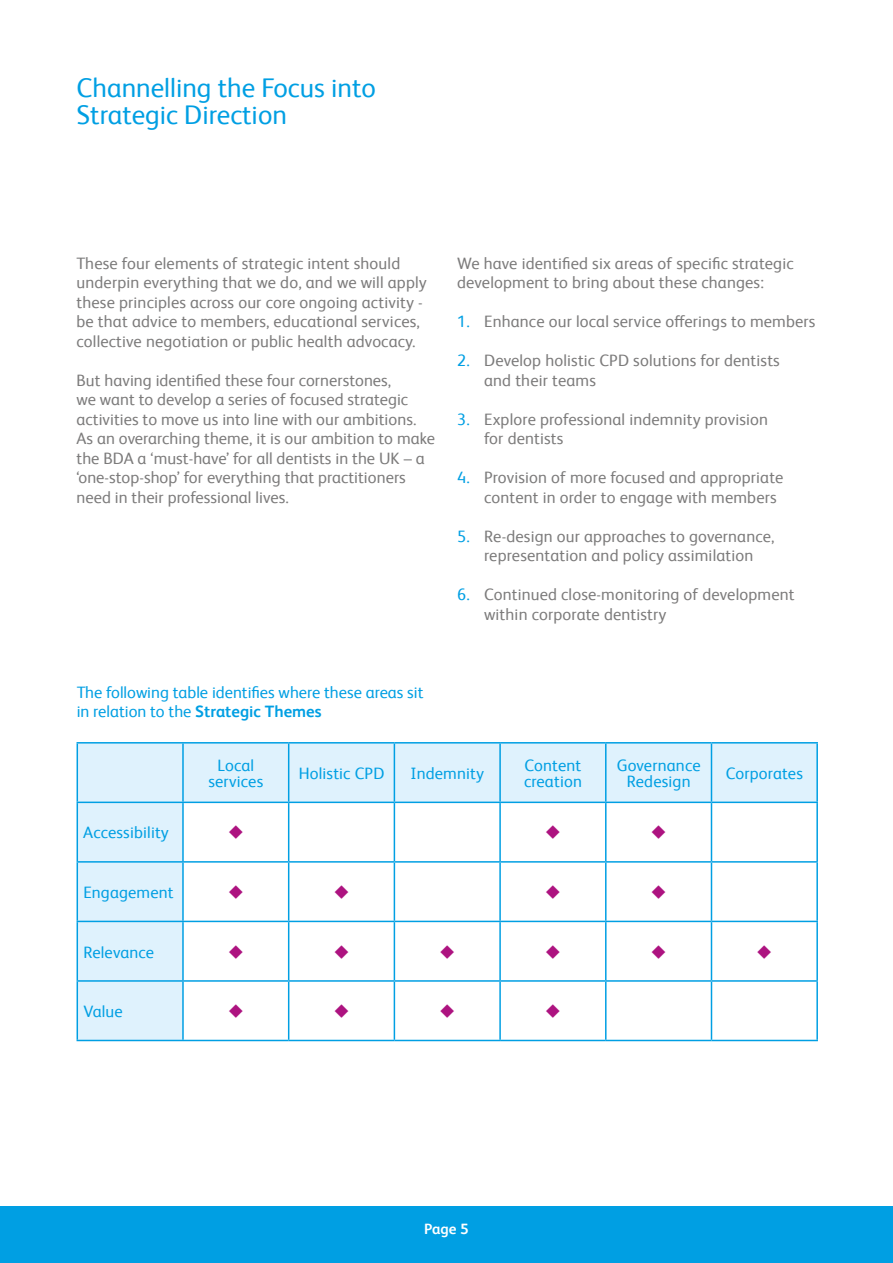
<style>
.page{position:relative;width:893px;height:1263px;background:#fff}
.page>*{position:absolute;margin:0;border:0;box-sizing:border-box;transform-origin:0 0}
.t1{font:27px/27px "FS Albert Pro";color:#009fe3}
.t2{font:16.5px/19.5px "FS Albert Pro";letter-spacing:.01em;color:#7c7b7b}
.t3{font:16.5px/16.5px "FS Albert Pro";letter-spacing:.01em;color:#009fe3;text-align:center}
.t4{font:700 15px "FS Albert Pro";color:#fff}
.s1{color:#009fe3}
.s2{font-weight:700}
</style>
<div class="page">
<div style="left:0;top:1206px;width:893px;height:57px;background:#009fe3"></div>
<svg style="left:78px;top:743px;width:738px;height:297px"></svg>
<hr style="left:77px;top:742px;width:106px;height:1px;background:#009fe3">
<hr style="left:77px;top:743px;width:1px;height:58px;background:#009fe3">
<hr style="left:183px;top:742px;width:106px;height:1px;background:#009fe3">
<hr style="left:182px;top:743px;width:2px;height:58px;background:#009fe3">
<hr style="left:289px;top:742px;width:105px;height:1px;background:#009fe3">
<hr style="left:288px;top:743px;width:1px;height:58px;background:#009fe3">
<hr style="left:394px;top:742px;width:106px;height:1px;background:#009fe3">
<hr style="left:394px;top:743px;width:1px;height:58px;background:#009fe3">
<hr style="left:500px;top:742px;width:106px;height:1px;background:#009fe3">
<hr style="left:499px;top:743px;width:2px;height:58px;background:#009fe3">
<hr style="left:606px;top:742px;width:105px;height:1px;background:#009fe3">
<hr style="left:605px;top:743px;width:1px;height:58px;background:#009fe3">
<hr style="left:711px;top:742px;width:107px;height:1px;background:#009fe3">
<hr style="left:711px;top:743px;width:1px;height:58px;background:#009fe3">
<hr style="left:816px;top:743px;width:2px;height:58px;background:#009fe3">
<hr style="left:77px;top:801px;width:106px;height:2px;background:#009fe3">
<hr style="left:77px;top:803px;width:1px;height:58px;background:#009fe3">
<hr style="left:183px;top:801px;width:106px;height:2px;background:#009fe3">
<hr style="left:182px;top:803px;width:2px;height:58px;background:#009fe3">
<hr style="left:289px;top:801px;width:105px;height:2px;background:#009fe3">
<hr style="left:288px;top:803px;width:1px;height:58px;background:#009fe3">
<hr style="left:394px;top:801px;width:106px;height:2px;background:#009fe3">
<hr style="left:394px;top:803px;width:1px;height:58px;background:#009fe3">
<hr style="left:500px;top:801px;width:106px;height:2px;background:#009fe3">
<hr style="left:499px;top:803px;width:2px;height:58px;background:#009fe3">
<hr style="left:606px;top:801px;width:105px;height:2px;background:#009fe3">
<hr style="left:605px;top:803px;width:1px;height:58px;background:#009fe3">
<hr style="left:711px;top:801px;width:107px;height:2px;background:#009fe3">
<hr style="left:711px;top:803px;width:1px;height:58px;background:#009fe3">
<hr style="left:816px;top:803px;width:2px;height:58px;background:#009fe3">
<hr style="left:77px;top:861px;width:106px;height:2px;background:#009fe3">
<hr style="left:77px;top:863px;width:1px;height:58px;background:#009fe3">
<hr style="left:183px;top:861px;width:106px;height:2px;background:#009fe3">
<hr style="left:182px;top:863px;width:2px;height:58px;background:#009fe3">
<hr style="left:289px;top:861px;width:105px;height:2px;background:#009fe3">
<hr style="left:288px;top:863px;width:1px;height:58px;background:#009fe3">
<hr style="left:394px;top:861px;width:106px;height:2px;background:#009fe3">
<hr style="left:394px;top:863px;width:1px;height:58px;background:#009fe3">
<hr style="left:500px;top:861px;width:106px;height:2px;background:#009fe3">
<hr style="left:499px;top:863px;width:2px;height:58px;background:#009fe3">
<hr style="left:606px;top:861px;width:105px;height:2px;background:#009fe3">
<hr style="left:605px;top:863px;width:1px;height:58px;background:#009fe3">
<hr style="left:711px;top:861px;width:107px;height:2px;background:#009fe3">
<hr style="left:711px;top:863px;width:1px;height:58px;background:#009fe3">
<hr style="left:816px;top:863px;width:2px;height:58px;background:#009fe3">
<hr style="left:77px;top:921px;width:106px;height:1px;background:#009fe3">
<hr style="left:77px;top:922px;width:1px;height:58px;background:#009fe3">
<hr style="left:183px;top:921px;width:106px;height:1px;background:#009fe3">
<hr style="left:182px;top:922px;width:2px;height:58px;background:#009fe3">
<hr style="left:289px;top:921px;width:105px;height:1px;background:#009fe3">
<hr style="left:288px;top:922px;width:1px;height:58px;background:#009fe3">
<hr style="left:394px;top:921px;width:106px;height:1px;background:#009fe3">
<hr style="left:394px;top:922px;width:1px;height:58px;background:#009fe3">
<hr style="left:500px;top:921px;width:106px;height:1px;background:#009fe3">
<hr style="left:499px;top:922px;width:2px;height:58px;background:#009fe3">
<hr style="left:606px;top:921px;width:105px;height:1px;background:#009fe3">
<hr style="left:605px;top:922px;width:1px;height:58px;background:#009fe3">
<hr style="left:711px;top:921px;width:107px;height:1px;background:#009fe3">
<hr style="left:711px;top:922px;width:1px;height:58px;background:#009fe3">
<hr style="left:816px;top:922px;width:2px;height:58px;background:#009fe3">
<hr style="left:77px;top:980px;width:106px;height:2px;background:#009fe3">
<hr style="left:77px;top:982px;width:1px;height:58px;background:#009fe3">
<hr style="left:183px;top:980px;width:106px;height:2px;background:#009fe3">
<hr style="left:182px;top:982px;width:2px;height:58px;background:#009fe3">
<hr style="left:289px;top:980px;width:105px;height:2px;background:#009fe3">
<hr style="left:288px;top:982px;width:1px;height:58px;background:#009fe3">
<hr style="left:394px;top:980px;width:106px;height:2px;background:#009fe3">
<hr style="left:394px;top:982px;width:1px;height:58px;background:#009fe3">
<hr style="left:500px;top:980px;width:106px;height:2px;background:#009fe3">
<hr style="left:499px;top:982px;width:2px;height:58px;background:#009fe3">
<hr style="left:606px;top:980px;width:105px;height:2px;background:#009fe3">
<hr style="left:605px;top:982px;width:1px;height:58px;background:#009fe3">
<hr style="left:711px;top:980px;width:107px;height:2px;background:#009fe3">
<hr style="left:711px;top:982px;width:1px;height:58px;background:#009fe3">
<hr style="left:816px;top:982px;width:2px;height:58px;background:#009fe3">
<hr style="left:77px;top:1040px;width:106px;height:1px;background:#009fe3">
<hr style="left:183px;top:1040px;width:106px;height:1px;background:#009fe3">
<hr style="left:289px;top:1040px;width:105px;height:1px;background:#009fe3">
<hr style="left:394px;top:1040px;width:106px;height:1px;background:#009fe3">
<hr style="left:500px;top:1040px;width:106px;height:1px;background:#009fe3">
<hr style="left:606px;top:1040px;width:105px;height:1px;background:#009fe3">
<hr style="left:711px;top:1040px;width:107px;height:1px;background:#009fe3">
<svg style="left:229px;top:825px;width:14px;height:14px"></svg>
<svg style="left:546px;top:825px;width:14px;height:14px"></svg>
<svg style="left:652px;top:825px;width:13px;height:14px"></svg>
<svg style="left:229px;top:885px;width:14px;height:14px"></svg>
<svg style="left:335px;top:885px;width:13px;height:14px"></svg>
<svg style="left:546px;top:885px;width:14px;height:14px"></svg>
<svg style="left:652px;top:885px;width:13px;height:14px"></svg>
<svg style="left:229px;top:945px;width:14px;height:13px"></svg>
<svg style="left:335px;top:945px;width:13px;height:13px"></svg>
<svg style="left:441px;top:945px;width:13px;height:13px"></svg>
<svg style="left:546px;top:945px;width:14px;height:13px"></svg>
<svg style="left:652px;top:945px;width:13px;height:13px"></svg>
<svg style="left:758px;top:945px;width:13px;height:13px"></svg>
<svg style="left:229px;top:1004px;width:14px;height:14px"></svg>
<svg style="left:335px;top:1004px;width:13px;height:14px"></svg>
<svg style="left:441px;top:1004px;width:13px;height:14px"></svg>
<svg style="left:546px;top:1004px;width:14px;height:14px"></svg>
<h1 class="t1" style="left:77px;top:73px;width:301px">Channelling the Focus into<br>Strategic Direction</h1>
<p class="t2" style="left:77px;top:252px;width:352px">These four elements of strategic intent should underpin everything that we do, and we will apply these principles across our core ongoing activity - be that advice to members, educational services, collective negotiation or public health advocacy.</p>
<p class="t2" style="left:77px;top:369px;width:360px">But having identified these four cornerstones,<br>we want to develop a series of focused strategic activities to move us into line with our ambitions.<br>As an overarching theme, it is our ambition to make the BDA a ‘must-have’ for all dentists in the UK – a ‘one-stop-shop’ for everything that practitioners need in their professional lives.</p>
<p class="t2" style="left:457px;top:252px;width:338px">We have identified six areas of specific strategic development to bring about these changes:</p>
<p class="t2" style="left:457px;top:310px;width:360px"><span class="s1">1.</span> Enhance our local service offerings to members</p>
<p class="t2" style="left:484px;top:349px;width:297px;text-indent:-27px"><span class="s1">2.</span> Develop holistic CPD solutions for dentists and their teams</p>
<p class="t2" style="left:484px;top:408px;width:285px;text-indent:-27px"><span class="s1">3.</span> Explore professional indemnity provision for dentists</p>
<p class="t2" style="left:484px;top:466px;width:301px;text-indent:-27px"><span class="s1">4.</span> Provision of more focused and appropriate content in order to engage with members</p>
<p class="t2" style="left:457px;top:525px;width:319px;text-align:center"><span class="s1">5.</span> Re-design our approaches to governance, representation and policy assimilation</p>
<p class="t2" style="left:484px;top:583px;width:312px;text-indent:-27px"><span class="s1">6.</span> Continued close-monitoring of development within corporate dentistry</p>
<p class="t3" style="left:77px;top:681px;width:348px;line-height:19.5px;text-align:left">The following table identifies where these areas sit in relation to the <span class="s2">Strategic Themes</span></p>
<p class="t3" style="left:83px;top:823px;width:87px">Accessibility</p>
<p class="t3" style="left:83px;top:883px;width:92px">Engagement</p>
<p class="t3" style="left:83px;top:942px;width:72px">Relevance</p>
<p class="t3" style="left:83px;top:1002px;width:41px">Value</p>
<p class="t3" style="left:208px;top:755px;width:56px">Local services</p>
<p class="t3" style="left:299px;top:764px;width:87px">Holistic CPD</p>
<p class="t3" style="left:410px;top:764px;width:75px">Indemnity</p>
<p class="t3" style="left:524px;top:755px;width:59px;text-align:left">Content creation</p>
<p class="t3" style="left:617px;top:755px;width:85px">Governance<br>Redesign</p>
<p class="t3" style="left:726px;top:764px;width:79px">Corporates</p>
<p class="t4" style="left:424px;top:1218px;width:46px">Page 5</p>
</div>
